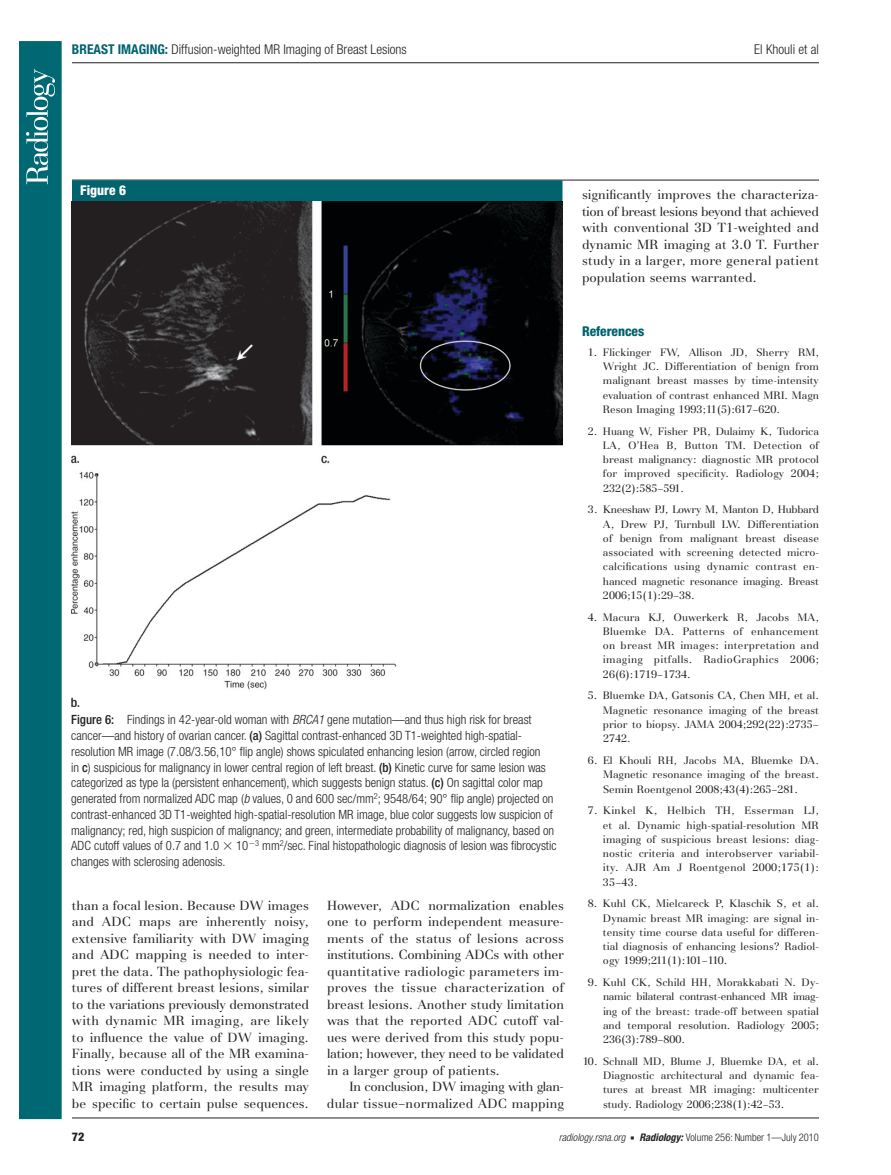
<style>
.page{position:relative;width:891px;height:1175px;background:#fff}
.page>*{position:absolute;margin:0;border:0;box-sizing:border-box;transform-origin:0 0}
.t1{font:300 condensed 13.5px "Helvetica Neue";color:#231f20}
.t2{font:800 condensed 13.5px "Helvetica Neue";color:#00636e}
.t3{font:800 condensed 13.5px "Helvetica Neue";color:#fff}
.t4{font:13.2px/16.5px "AT Basilia";color:#231f20;text-align:justify}
.t5{font:300 condensed 12.75px/15.8px "Helvetica Neue";color:#231f20}
.t6{font:800 condensed 12px "Helvetica Neue";color:#231f20}
.t7{font:10.8px/14.2px "AT Basilia";color:#231f20;text-align:justify}
.t8{font:300 condensed 10.5px "Helvetica Neue";color:#231f20}
.s1{font-weight:700;color:#00636e}
.s2{font-weight:500}
.s3{font-style:italic}
.s4{font-family:"Universal Greekwith Math Pi";font-weight:400;font-stretch:normal}
.s5{font-family:"Universal Newswith Comm Pi";font-weight:400;font-stretch:normal;font-size:6px}
.s6{font-weight:700;font-style:italic}
</style>
<div class="page">
<div style="left:19px;top:41px;width:43px;height:1078px;background:#006873;border:2px solid #006873"></div>
<svg style="left:26px;top:69px;width:29px;height:115px"></svg>
<hr style="left:72px;top:180px;width:747px;height:1px;background:#231f20">
<hr style="left:72px;top:1117px;width:747px;height:1px;background:#231f20">
<hr style="left:72px;top:62px;width:747px;height:1px;background:#231f20">
<div style="left:72px;top:180px;width:490px;height:21px;background:#00636e"></div>
<img style="left:72px;top:201px;width:490px;height:505px">
<p class="t1" style="left:72px;top:44px;width:336px"><span class="s1">BREAST IMAGING:</span> Diffusion-weighted MR Imaging of Breast Lesions</p>
<p class="t1" style="left:754px;top:44px;width:66px">El Khouli et al</p>
<p class="t3" style="left:80px;top:186px;width:47px">Figure 6</p>
<p class="t5" style="left:71px;top:713px;width:487px"><span class="s2">Figure 6:</span> Findings in 42-year-old woman with <span class="s3">BRCA1</span> gene mutation—and thus high risk for breast cancer—and history of ovarian cancer. <span class="s2">(a)</span> Sagittal contrast-enhanced 3D T1-weighted high-spatial&shy;resolution MR image (7.08/3.56,10° flip angle) shows spiculated enhancing lesion (arrow, circled region<br>in <span class="s2">c</span> ) suspicious for malignancy in lower central region of left breast. <span class="s2">(b)</span> Kinetic curve for same lesion was categorized as type Ia (persistent enhancement), which suggests benign status. <span class="s2">(c)</span> On sagittal color map generated from normalized ADC map ( <span class="s3">b</span> values, 0 and 600 sec/mm <sup>2</sup> ; 9548/64; 90° flip angle) projected on contrast-enhanced 3D T1-weighted high-spatial-resolution MR image, blue color suggests low suspicion of malignancy; red, high suspicion of malignancy; and green, intermediate probability of malignancy, based on ADC cutoff values of 0.7 and 1.0 <span class="s4">3</span> 10 <sup>2</sup> <sup>3</sup> mm <sup>2</sup> /sec. Final histopathologic diagnosis of lesion was fibrocystic changes with sclerosing adenosis.</p>
<p class="t4" style="left:72px;top:898px;width:239px">than a focal lesion. Because DW images and ADC maps are inherently noisy, extensive familiarity with DW imaging and ADC mapping is needed to inter&shy;pret the data. The pathophysiologic fea&shy;tures of different breast lesions, similar to the variations previously demonstrated with dynamic MR imaging, are likely to influence the value of DW imaging.<br>Finally, because all of the MR examina&shy;tions were conducted by using a single MR imaging platform, the results may be specific to certain pulse sequences.</p>
<p class="t4" style="left:327px;top:898px;width:239px">However, ADC normalization enables one to perform independent measure&shy;ments of the status of lesions across institutions. Combining ADCs with other quantitative radiologic parameters im&shy;proves the tissue characterization of breast lesions. Another study limitation was that the reported ADC cutoff val&shy;ues were derived from this study popu&shy;lation; however, they need to be validated in a larger group of patients.</p>
<p class="t4" style="left:327px;top:1079px;width:239px;text-align:right">In conclusion, DW imaging with glan&shy;dular tissue–normalized ADC mapping</p>
<p class="t4" style="left:582px;top:188px;width:239px">significantly improves the characteriza&shy;tion of breast lesions beyond that achieved with conventional 3D T1-weighted and dynamic MR imaging at 3.0 T. Further study in a larger, more general patient population seems warranted.</p>
<p class="t2" style="left:582px;top:327px;width:64px">References</p>
<p class="t7" style="left:603px;top:346px;width:218px;text-indent:-15px">1 . Flickinger FW , Allison JD , Sherry RM , Wright JC . Differentiation of benign from malignant breast masses by time-intensity evaluation of contrast enhanced MRI . Magn Reson Imaging 1993 ; 11 ( 5 ): 617 – 620 .</p>
<p class="t7" style="left:603px;top:425px;width:218px;text-indent:-15px">2 . Huang W , Fisher PR , Dulaimy K , Tudorica LA , O’Hea B , Button TM . Detection of breast malignancy: diagnostic MR protocol for improved specificity . Radiology 2004 ; 232 ( 2 ): 585 – 591 .</p>
<p class="t7" style="left:603px;top:503px;width:218px;text-indent:-15px">3 . Kneeshaw PJ , Lowry M , Manton D , Hubbard A , Drew PJ , Turnbull LW . Differentiation of benign from malignant breast disease associated with screening detected micro&shy;calcifications using dynamic contrast en&shy;hanced magnetic resonance imaging . Breast 2006 ; 15 ( 1 ): 29 – 38 .</p>
<p class="t7" style="left:603px;top:611px;width:218px;text-indent:-15px">4 . Macura KJ , Ouwerkerk R , Jacobs MA , Bluemke DA . Patterns of enhancement on breast MR images: interpretation and imaging pitfalls . RadioGraphics 2006 ; 26 ( 6 ): 1719 – 1734 .</p>
<p class="t7" style="left:603px;top:689px;width:217px;text-indent:-15px">5 . Bluemke DA , Gatsonis CA , Chen MH , et al .<br>Magnetic resonance imaging of the breast prior to biopsy . JAMA 2004 ; 292 ( 22 ): 2735 – 2742 .</p>
<p class="t7" style="left:603px;top:754px;width:217px;text-indent:-15px">6 . El Khouli RH , Jacobs MA , Bluemke DA .<br>Magnetic resonance imaging of the breast .<br>Semin Roentgenol 2008 ; 43 ( 4 ): 265 – 281 .</p>
<p class="t7" style="left:603px;top:804px;width:218px;text-indent:-15px">7 . Kinkel K , Helbich TH , Esserman LJ , et al . Dynamic high-spatial-resolution MR imaging of suspicious breast lesions: diag&shy;nostic criteria and interobserver variabil&shy;ity . AJR Am J Roentgenol 2000 ; 175 ( 1 ):<br>35 – 43 .</p>
<p class="t7" style="left:603px;top:897px;width:218px;text-indent:-15px">8 . Kuhl CK , Mielcareck P , Klaschik S , et al .<br>Dynamic breast MR imaging: are signal in&shy;tensity time course data useful for differen&shy;tial diagnosis of enhancing lesions? Radiol&shy;ogy 1999 ; 211 ( 1 ): 101 – 110 .</p>
<p class="t7" style="left:603px;top:976px;width:218px;text-indent:-15px">9 . Kuhl CK , Schild HH , Morakkabati N . Dy&shy;namic bilateral contrast-enhanced MR imag&shy;ing of the breast: trade-off between spatial and temporal resolution . Radiology 2005 ; 236 ( 3 ): 789 – 800 .</p>
<p class="t7" style="left:603px;top:1055px;width:218px;text-indent:-20px">10 . Schnall MD , Blume J , Bluemke DA , et al .<br>Diagnostic architectural and dynamic fea&shy;tures at breast MR imaging: multicenter study . Radiology 2006 ; 238 ( 1 ): 42 – 53 .</p>
<p class="t6" style="left:72px;top:1132px;width:14px">72</p>
<p class="t8" style="left:559px;top:1133px;width:262px"><span class="s3">radiology.rsna.org</span> <span class="s5">n</span> <span class="s6">Radiology:</span> Volume 256: Number 1—July 2010</p>
</div>
